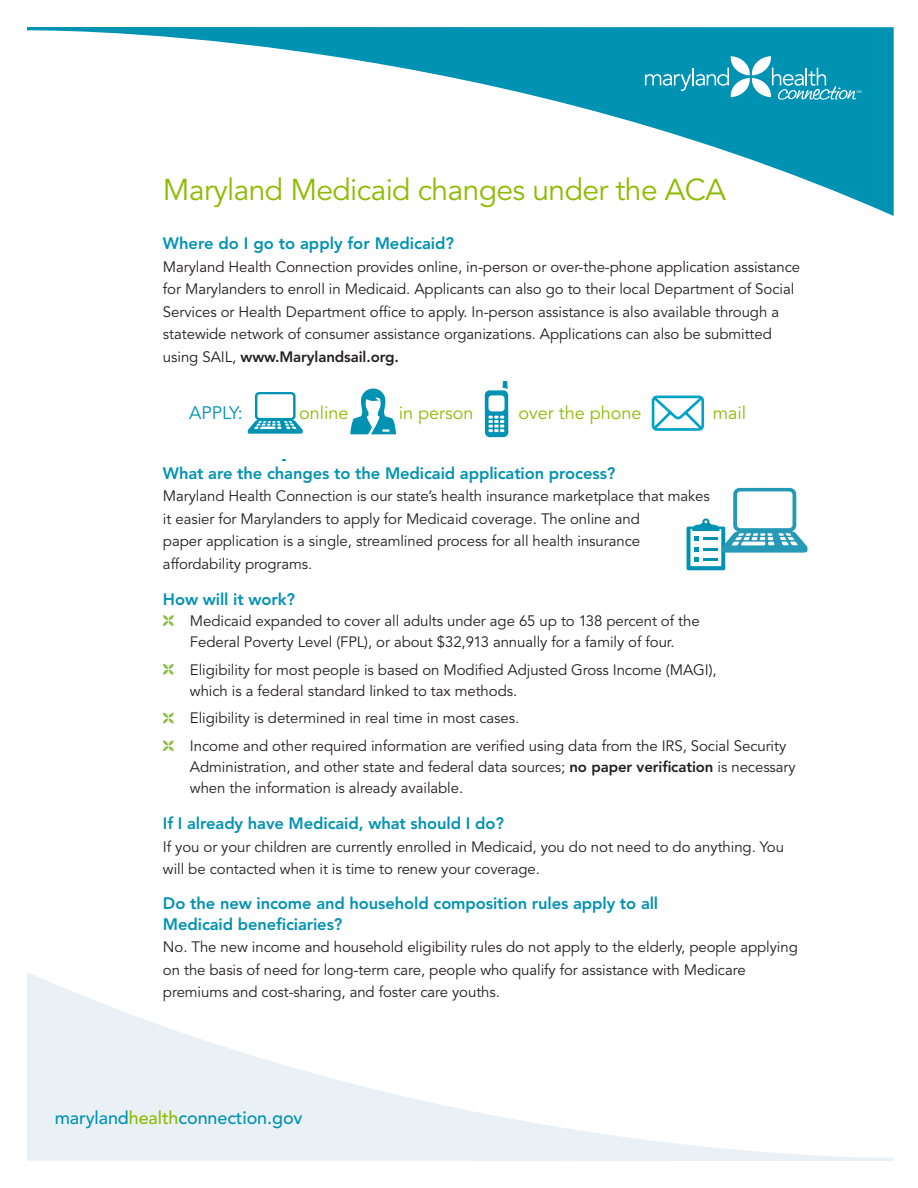
<style>
.page{position:relative;width:918px;height:1188px;background:#fff}
.page>*{position:absolute;margin:0;border:0;box-sizing:border-box;transform-origin:0 0}
.main_head{font:30px "Avenir";letter-spacing:-.02em;color:#8dbb00}
.t1{font:18px "Avenir";color:#8dbb00}
.bold_sub{font:500 18px "Avenir";letter-spacing:-.005em;color:#0092b3}
.t2{font:18px "Avenir";color:#0092b3}
.main_text{font:800 16.5px/21px "Avenir";letter-spacing:-.005em;color:#0092b3}
.main_text-2{font:15px/22.5px "Avenir";letter-spacing:-.005em;color:#231f20}
.s1{font-weight:800}
.s2{color:#8dbb00}
</style>
<div class="page">
<svg style="left:27px;top:27px;width:867px;height:189px"></svg>
<svg style="left:27px;top:972px;width:867px;height:189px"></svg>
<svg style="left:163px;top:615px;width:11px;height:11px"></svg>
<svg style="left:163px;top:664px;width:11px;height:11px"></svg>
<svg style="left:163px;top:713px;width:11px;height:10px"></svg>
<svg style="left:163px;top:740px;width:11px;height:11px"></svg>
<svg style="left:645px;top:68px;width:84px;height:23px;background:#32a7c2"></svg>
<svg style="left:731px;top:56px;width:19px;height:19px"></svg>
<svg style="left:752px;top:56px;width:19px;height:19px"></svg>
<svg style="left:731px;top:78px;width:19px;height:19px"></svg>
<svg style="left:752px;top:78px;width:19px;height:19px"></svg>
<svg style="left:772px;top:68px;width:89px;height:32px;background:#34a8c2"></svg>
<svg style="left:350px;top:389px;width:46px;height:45px"></svg>
<svg style="left:485px;top:381px;width:23px;height:56px"></svg>
<svg style="left:248px;top:392px;width:55px;height:42px"></svg>
<svg style="left:687px;top:488px;width:120px;height:82px"></svg>
<svg style="left:652px;top:395px;width:52px;height:36px"></svg>
<p class="main_head" style="left:163px;top:172px;width:564px">Maryland Medicaid changes under the ACA</p>
<p class="main_text" style="left:163px;top:233px;width:293px">Where do I go to apply for Medicaid?</p>
<p class="main_text-2" style="left:163px;top:256px;width:639px">Maryland Health Connection provides online, in-person or over-the-phone application assistance for Marylanders to enroll in Medicaid. Applicants can also go to their local Department of Social Services or Health Department office to apply. In-person assistance is also available through a statewide network of consumer assistance organizations. Applications can also be submitted using SAIL, <span class="s1">www.Marylandsail.org.</span></p>
<p class="t2" style="left:189px;top:402px;width:55px">APPLY:</p>
<p class="t1" style="left:299px;top:402px;width:51px">online</p>
<p class="t1" style="left:399px;top:402px;width:76px">in person</p>
<p class="t1" style="left:518px;top:402px;width:125px">over the phone</p>
<p class="t1" style="left:713px;top:402px;width:35px">mail</p>
<p class="main_text" style="left:163px;top:463px;width:454px">What are the changes to the Medicaid application process?</p>
<p class="main_text-2" style="left:163px;top:485px;width:548px">Maryland Health Connection is our state’s health insurance marketplace that makes it easier for Marylanders to apply for Medicaid coverage. The online and<br>paper application is a single, streamlined process for all health insurance affordability programs.</p>
<p class="main_text" style="left:163px;top:589px;width:134px">How will it work?</p>
<p class="main_text-2" style="left:190px;top:611px;width:511px;line-height:21px">Medicaid expanded to cover all adults under age 65 up to 138 percent of the<br>Federal Poverty Level (FPL), or about $32,913 annually for a family of four.</p>
<p class="main_text-2" style="left:190px;top:659px;width:528px;line-height:21px">Eligibility for most people is based on Modified Adjusted Gross Income (MAGI), which is a federal standard linked to tax methods.</p>
<p class="main_text-2" style="left:190px;top:707px;width:331px">Eligibility is determined in real time in most cases.</p>
<p class="main_text-2" style="left:190px;top:736px;width:607px;line-height:21px">Income and other required information are verified using data from the IRS, Social Security<br>Administration, and other state and federal data sources; <span class="s1">no paper verification</span> is necessary when the information is already available.</p>
<p class="main_text" style="left:163px;top:813px;width:342px">If I already have Medicaid, what should I do?</p>
<p class="main_text-2" style="left:163px;top:836px;width:623px">If you or your children are currently enrolled in Medicaid, you do not need to do anything. You will be contacted when it is time to renew your coverage.</p>
<p class="main_text" style="left:163px;top:892px;width:497px">Do the new income and household composition rules apply to all<br>Medicaid beneficiaries?</p>
<p class="main_text-2" style="left:163px;top:936px;width:636px">No. The new income and household eligibility rules do not apply to the elderly, people applying on the basis of need for long-term care, people who qualify for assistance with Medicare premiums and cost-sharing, and foster care youths.</p>
<p class="bold_sub" style="left:55px;top:1107px;width:249px">maryland<span class="s2">health</span>connection.gov</p>
</div>
